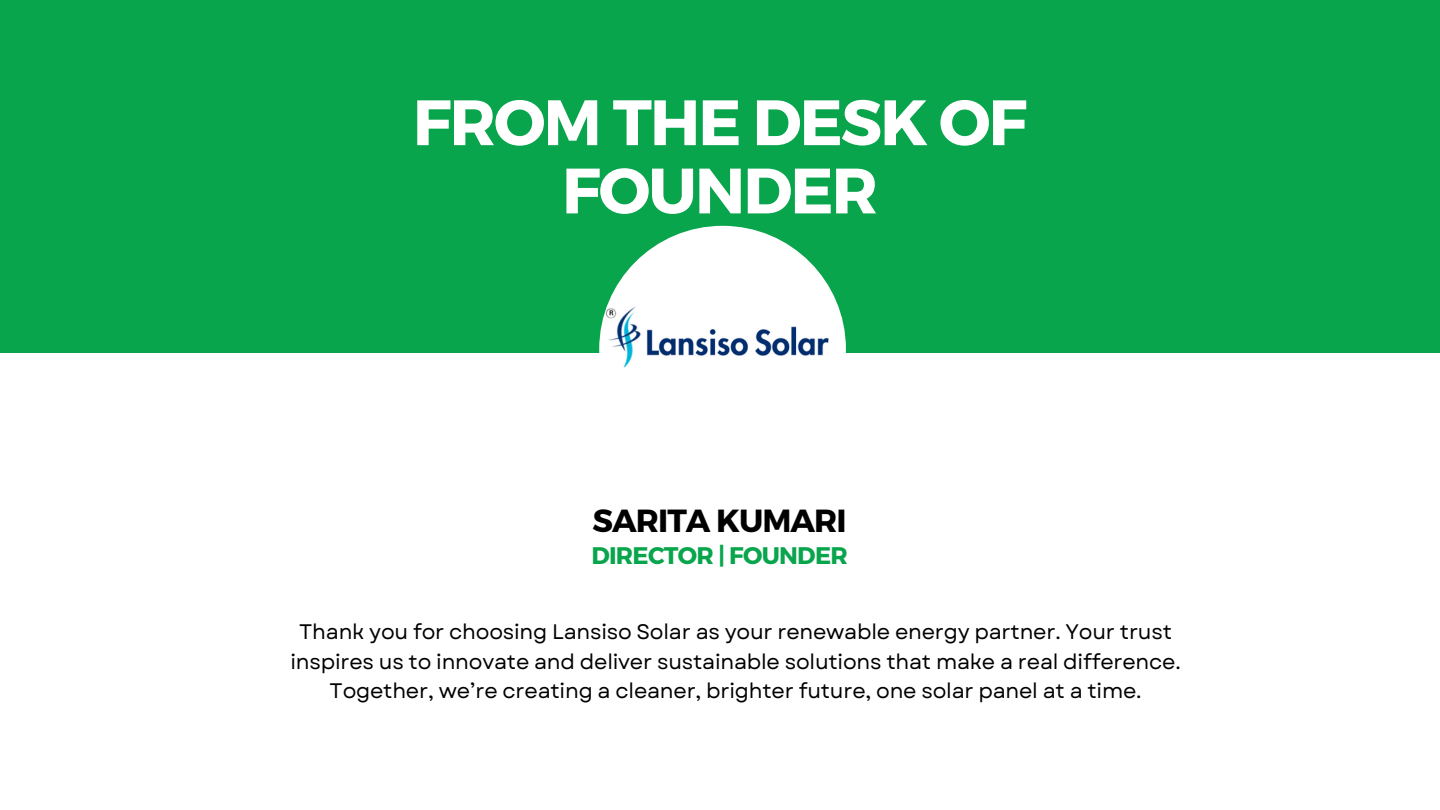
<style>
.page{position:relative;width:1440px;height:810px;background:#fff}
.page>*{position:absolute;margin:0;border:0;box-sizing:border-box;transform-origin:0 0}
.t1{font:700 64px/68.2px "Montserrat";letter-spacing:-.03em;color:#fff;text-align:center}
.t2{font:700 32px "Montserrat";letter-spacing:-.03em;color:#000}
.t3{font:700 24px "Montserrat";letter-spacing:-.03em;color:#08a54c}
.t4{font:21px/29.2px "Garet";letter-spacing:-.01em;color:#000;text-align:center}
</style>
<div class="page">
<div style="left:0;top:0;width:1440px;height:352px;background:#08a54c"></div>
<img style="left:599px;top:226px;width:247px;height:247px;border-radius:50%">
<h3 class="t1" style="left:413px;top:85px;width:616px">FROM THE DESK OF<br>FOUNDER</h3>
<p class="t2" style="left:593px;top:499px;width:255px">SARITA KUMARI</p>
<h2 class="t3" style="left:591px;top:540px;width:258px">DIRECTOR | FOUNDER</h2>
<p class="t4" style="left:290px;top:617px;width:892px">Thank you for choosing Lansiso Solar as your renewable energy partner. Your trust inspires us to innovate and deliver sustainable solutions that make a real difference.<br>Together, we’re creating a cleaner, brighter future, one solar panel at a time.</p>
</div>
